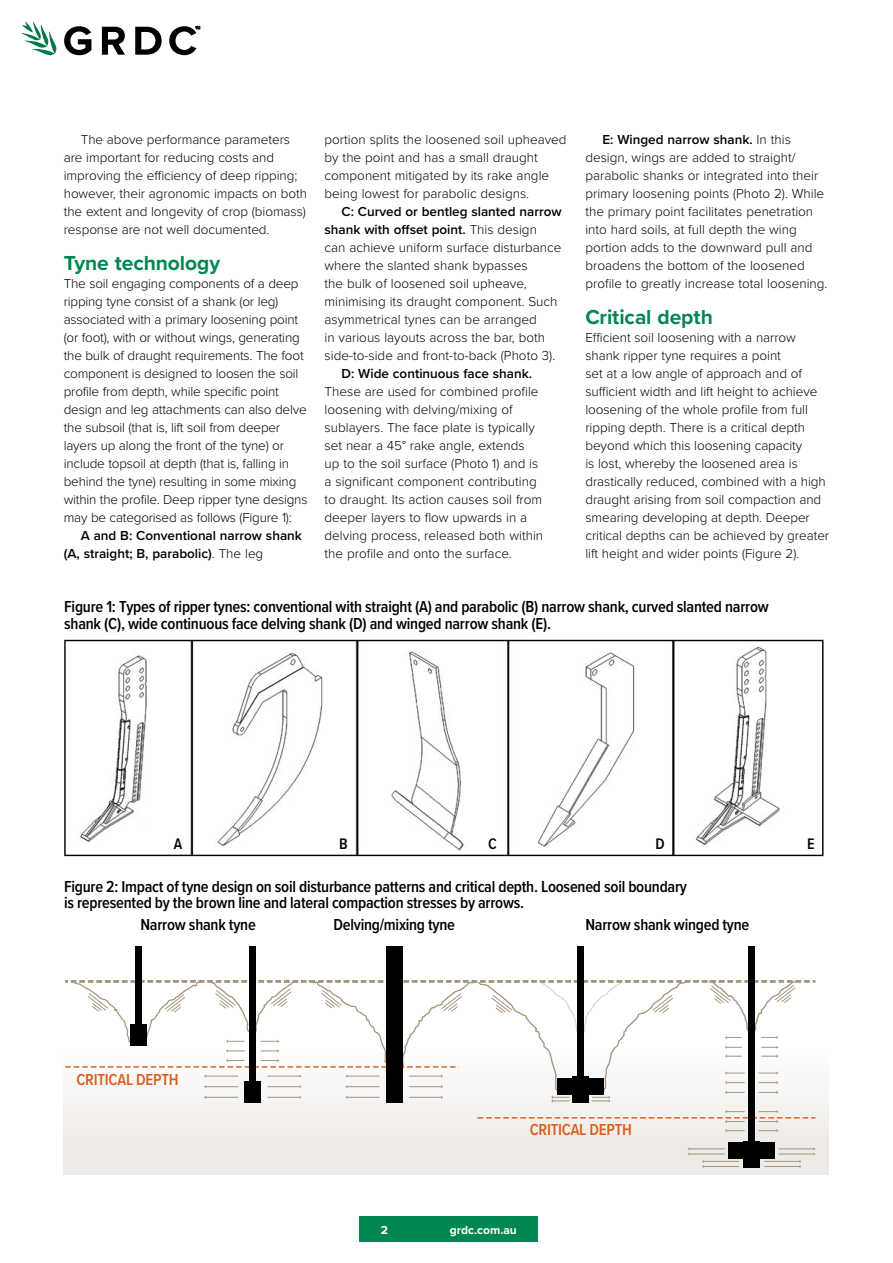
<style>
.page{position:relative;width:893px;height:1263px;background:#fff}
.page>*{position:absolute;margin:0;border:0;box-sizing:border-box;transform-origin:0 0}
.t1{font:700 21px "Proxima Nova";letter-spacing:-.005em;color:#008752}
.t2{font:600 16.5px/17px "Proxima Nova Cond";letter-spacing:-.015em;color:#000}
.t3{font:600 16.5px "Proxima Nova Cond";letter-spacing:-.015em;color:#db5c1e}
.t4{font:600 15.9px "Proxima Nova Cond";color:#000}
.t5{font:300 13.5px/18px "Proxima Nova";letter-spacing:-.005em;color:#000}
.t6{font:600 13.5px/18px "Proxima Nova";color:#000}
.t7{font:700 12px "Proxima Nova";color:#fff}
.s1{font-weight:300}
.s2{font-weight:600}
</style>
<div class="page">
<div style="left:360px;top:1216px;width:178px;height:26px;background:#008752"></div>
<svg style="left:21px;top:21px;width:36px;height:34px"></svg>
<svg style="left:64px;top:26px;width:27px;height:29px"></svg>
<svg style="left:102px;top:27px;width:23px;height:28px"></svg>
<svg style="left:135px;top:27px;width:27px;height:28px"></svg>
<svg style="left:169px;top:26px;width:31px;height:29px"></svg>
<div style="left:64px;top:994px;width:765px;height:180px;background:#efece8"></div>
<svg style="left:64px;top:640px;width:759px;height:216px"></svg>
<hr style="left:704px;top:1161px;width:35px;height:1px;background:#a4967e">
<hr style="left:704px;top:1166px;width:35px;height:1px;background:#a4967e">
<hr style="left:764px;top:1161px;width:36px;height:1px;background:#a4967e">
<hr style="left:764px;top:1166px;width:36px;height:1px;background:#a4967e">
<svg style="left:799px;top:1160px;width:2px;height:8px"></svg>
<svg style="left:725px;top:1129px;width:20px;height:3px"></svg>
<svg style="left:478px;top:1110px;width:337px;height:13px"></svg>
<svg style="left:759px;top:1129px;width:19px;height:3px"></svg>
<hr style="left:689px;top:1148px;width:36px;height:1px;background:#a4967e">
<hr style="left:689px;top:1154px;width:36px;height:1px;background:#a4967e">
<svg style="left:688px;top:1147px;width:2px;height:9px"></svg>
<hr style="left:778px;top:1148px;width:36px;height:1px;background:#a4967e">
<hr style="left:778px;top:1154px;width:36px;height:1px;background:#a4967e">
<div style="left:135px;top:946px;width:6px;height:97px;background:#000"></div>
<div style="left:250px;top:946px;width:6px;height:154px;background:#000"></div>
<div style="left:386px;top:946px;width:16px;height:157px;background:#000"></div>
<div style="left:578px;top:946px;width:6px;height:154px;background:#000"></div>
<div style="left:749px;top:946px;width:6px;height:219px;background:#000"></div>
<div style="left:744px;top:1141px;width:16px;height:26px;background:#000"></div>
<div style="left:728px;top:1142px;width:47px;height:17px;background:#000"></div>
<svg style="left:65px;top:978px;width:750px;height:125px"></svg>
<p class="t5" style="left:64px;top:130px;width:245px;text-indent:17px">The above performance parameters are important for reducing costs and improving the efficiency of deep ripping; however, their agronomic impacts on both the extent and longevity of crop (biomass) response are not well documented.</p>
<h1 class="t1" style="left:64px;top:247px;width:158px">Tyne technology</h1>
<p class="t5" style="left:64px;top:274px;width:245px">The soil engaging components of a deep ripping tyne consist of a shank (or leg) associated with a primary loosening point (or foot), with or without wings, generating the bulk of draught requirements. The foot component is designed to loosen the soil profile from depth, while specific point design and leg attachments can also delve the subsoil (that is, lift soil from deeper layers up along the front of the tyne) or include topsoil at depth (that is, falling in behind the tyne) resulting in some mixing within the profile. Deep ripper tyne designs may be categorised as follows (Figure 1):</p>
<p class="t6" style="left:64px;top:526px;width:240px;text-indent:17px">A and B: Conventional narrow shank (A, straight; B, parabolic)<span class="s1">. The leg</span></p>
<p class="t5" style="left:325px;top:130px;width:244px">portion splits the loosened soil upheaved by the point and has a small draught component mitigated by its rake angle being lowest for parabolic designs.</p>
<p class="t5" style="left:325px;top:202px;width:239px;text-indent:17px"><span class="s2">C: Curved or bentleg slanted narrow shank with offset point.</span> This design<br>can achieve uniform surface disturbance where the slanted shank bypasses<br>the bulk of loosened soil upheave, minimising its draught component. Such asymmetrical tynes can be arranged<br>in various layouts across the bar, both side-to-side and front-to-back (Photo 3).</p>
<p class="t6" style="left:342px;top:364px;width:192px">D: Wide continuous face shank.</p>
<p class="t5" style="left:325px;top:382px;width:220px">These are used for combined profile loosening with delving/mixing of sublayers. The face plate is typically set near a 45° rake angle, extends<br>up to the soil surface (Photo 1) and is a significant component contributing to draught. Its action causes soil from deeper layers to flow upwards in a delving process, released both within the profile and onto the surface.</p>
<p class="t5" style="left:585px;top:130px;width:244px;text-indent:17px"><span class="s2">E: Winged narrow shank.</span> In this design, wings are added to straight/ parabolic shanks or integrated into their primary loosening points (Photo 2). While the primary point facilitates penetration into hard soils, at full depth the wing portion adds to the downward pull and broadens the bottom of the loosened profile to greatly increase total loosening.</p>
<h1 class="t1" style="left:585px;top:301px;width:129px">Critical depth</h1>
<p class="t5" style="left:585px;top:328px;width:245px">Efficient soil loosening with a narrow shank ripper tyne requires a point<br>set at a low angle of approach and of sufficient width and lift height to achieve loosening of the whole profile from full ripping depth. There is a critical depth beyond which this loosening capacity<br>is lost, whereby the loosened area is drastically reduced, combined with a high draught arising from soil compaction and smearing developing at depth. Deeper critical depths can be achieved by greater lift height and wider points (Figure 2).</p>
<p class="t2" style="left:64px;top:598px;width:706px">Figure 1: Types of ripper tynes: conventional with straight (A) and parabolic (B) narrow shank, curved slanted narrow shank (C), wide continuous face delving shank (D) and winged narrow shank (E).</p>
<p class="t4" style="left:174px;top:832px;width:10px">A</p>
<p class="t4" style="left:339px;top:832px;width:10px">B</p>
<p class="t4" style="left:488px;top:832px;width:10px">C</p>
<p class="t4" style="left:655px;top:832px;width:11px">D</p>
<p class="t4" style="left:807px;top:832px;width:9px">E</p>
<p class="t2" style="left:64px;top:877px;width:624px">Figure 2: Impact of tyne design on soil disturbance patterns and critical depth. Loosened soil boundary is represented by the brown line and lateral compaction stresses by arrows.</p>
<p class="t2" style="left:140px;top:916px;width:117px">Narrow shank tyne</p>
<p class="t2" style="left:334px;top:916px;width:123px">Delving/mixing tyne</p>
<p class="t2" style="left:585px;top:916px;width:166px">Narrow shank winged tyne</p>
<p class="t3" style="left:76px;top:1067px;width:104px">CRITICAL DEPTH</p>
<p class="t3" style="left:530px;top:1117px;width:104px">CRITICAL DEPTH</p>
<p class="t7" style="left:381px;top:1221px;width:9px">2</p>
<p class="t7" style="left:450px;top:1221px;width:69px">grdc.com.au</p>
</div>
